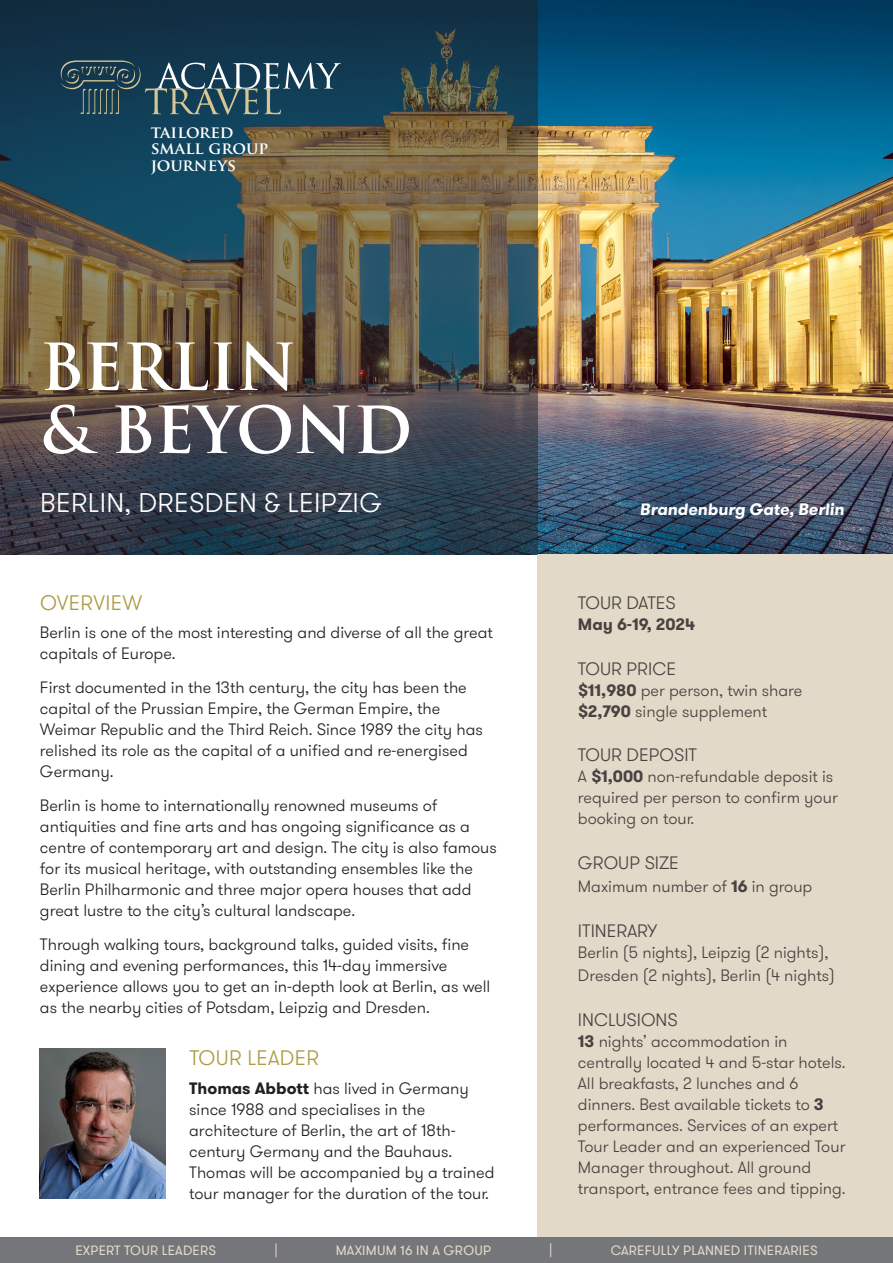
<style>
.page{position:relative;width:893px;height:1263px;background:#fff}
.page>*{position:absolute;margin:0;border:0;box-sizing:border-box;transform-origin:0 0}
.t1{font:700 63px "Trajan Pro";color:#fff}
.t2{font:300 27px "GT Walsheim";letter-spacing:.015em;color:#fff}
.t3{font:300 21px "GT Walsheim";letter-spacing:.015em;color:#ad9a41}
.t4{font:300 18px "GT Walsheim";color:#484241}
.t5{font:300 16.5px/21px "GT Walsheim";color:#231f20}
.t6{font:300 16.5px/21px "GT Walsheim";color:#484241}
.t7{font:italic 700 16.5px "GT Walsheim";color:#fff}
.t8{font:700 16.5px "Trajan Pro";color:#fff}
.t9{font:700 16.5px "GT Walsheim";color:#484241}
.t10{font:700 16.5px "Trajan Pro";letter-spacing:-.02em;color:#fff}
.t11{font:13.5px "GT Walsheim";letter-spacing:.015em;color:#e2d9c8}
.s1{font-weight:700}
.s2{color:#484342}
</style>
<div class="page">
<img style="left:538px;top:0;width:355px;height:554px">
<div style="left:538px;top:554px;width:355px;height:709px;background:#e2d9c8"></div>
<svg style="left:0;top:0;width:538px;height:554px;background:#464c4b"></svg>
<div style="left:0;top:1237px;width:893px;height:26px;background:#757679"></div>
<img style="left:40px;top:1048px;width:126px;height:151px">
<svg style="left:60px;top:60px;width:281px;height:55px;background:#345565"></svg>
<p class="t10" style="left:151px;top:121px;width:84px">tailored</p>
<p class="t8" style="left:151px;top:138px;width:119px">small group</p>
<p class="t8" style="left:151px;top:154px;width:87px">journeys</p>
<p class="t1" style="left:40px;top:328px;width:258px">BERLIN</p>
<p class="t1" style="left:40px;top:391px;width:374px">&amp; BEYOND</p>
<p class="t2" style="left:40px;top:486px;width:343px">BERLIN, DRESDEN &amp; LEIPZIG</p>
<p class="t7" style="left:640px;top:498px;width:206px">Brandenburg Gate, Berlin</p>
<p class="t3" style="left:40px;top:589px;width:104px">OVERVIEW</p>
<p class="t5" style="left:40px;top:622px;width:454px">Berlin is one of the most interesting and diverse of all the great capitals of Europe.</p>
<p class="t5" style="left:40px;top:677px;width:444px">First documented in the 13th century, the city has been the capital of the Prussian Empire, the German Empire, the Weimar Republic and the Third Reich. Since 1989 the city has relished its role as the capital of a unified and re-energised Germany.</p>
<p class="t5" style="left:40px;top:795px;width:458px">Berlin is home to internationally renowned museums of antiquities and fine arts and has ongoing significance as a centre of contemporary art and design. The city is also famous for its musical heritage, with outstanding ensembles like the Berlin Philharmonic and three major opera houses that add great lustre to the city’s cultural landscape.</p>
<p class="t5" style="left:40px;top:934px;width:452px">Through walking tours, background talks, guided visits, fine dining and evening performances, this 14-day immersive experience allows you to get an in-depth look at Berlin, as well as the nearby cities of Potsdam, Leipzig and Dresden.</p>
<p class="t3" style="left:189px;top:1045px;width:131px">TOUR LEADER</p>
<p class="t5" style="left:189px;top:1078px;width:307px"><span class="s1">Thomas Abbott</span> has lived in Germany since 1988 and specialises in the architecture of Berlin, the art of 18th&shy;century Germany and the Bauhaus.<br>Thomas will be accompanied by a trained tour manager for the duration of the tour.</p>
<p class="t4" style="left:578px;top:591px;width:100px">TOUR DATES</p>
<p class="t9" style="left:578px;top:613px;width:119px">May 6-19, 2024</p>
<p class="t4" style="left:578px;top:657px;width:100px">TOUR PRICE</p>
<p class="t6" style="left:578px;top:680px;width:226px"><span class="s1">$11,980</span> per person, twin share <span class="s1">$2,790</span> single supplement</p>
<p class="t4" style="left:578px;top:744px;width:121px">TOUR DEPOSIT</p>
<p class="t6" style="left:578px;top:766px;width:261px">A <span class="s1">$1,000</span> non-refundable deposit is required per person to confirm your booking on tour.</p>
<p class="t4" style="left:578px;top:851px;width:103px">GROUP SIZE</p>
<p class="t6" style="left:578px;top:876px;width:236px">Maximum number of <span class="s1">16</span> in group</p>
<p class="t4" style="left:578px;top:919px;width:81px">ITINERARY</p>
<p class="t6" style="left:578px;top:941px;width:259px;line-height:23.4px">Berlin (5 nights), Leipzig (2 nights),<br>Dresden (2 nights), Berlin (4 nights)</p>
<p class="t4" style="left:578px;top:1008px;width:101px">INCLUSIONS</p>
<p class="t6" style="left:578px;top:1031px;width:269px"><span class="s1">13</span> nights’ accommodation in centrally located 4 and 5-star hotels.<br>All breakfasts, 2 lunches and 6 dinners. Best available tickets to <span class="s1">3 </span>performances. Services of an expert Tour Leader and an experienced Tour Manager throughout. All ground transport, <span class="s2">entrance fees and tipping.</span></p>
<p class="t11" style="left:75px;top:1242px;width:142px">EXPERT TOUR LEADERS</p>
<p class="t11" style="left:274px;top:1242px;width:5px">|</p>
<p class="t11" style="left:336px;top:1242px;width:157px">MAXIMUM 16 IN A GROUP</p>
<p class="t11" style="left:549px;top:1242px;width:5px">|</p>
<p class="t11" style="left:611px;top:1242px;width:208px">CAREFULLY PLANNED ITINERARIES</p>
</div>
